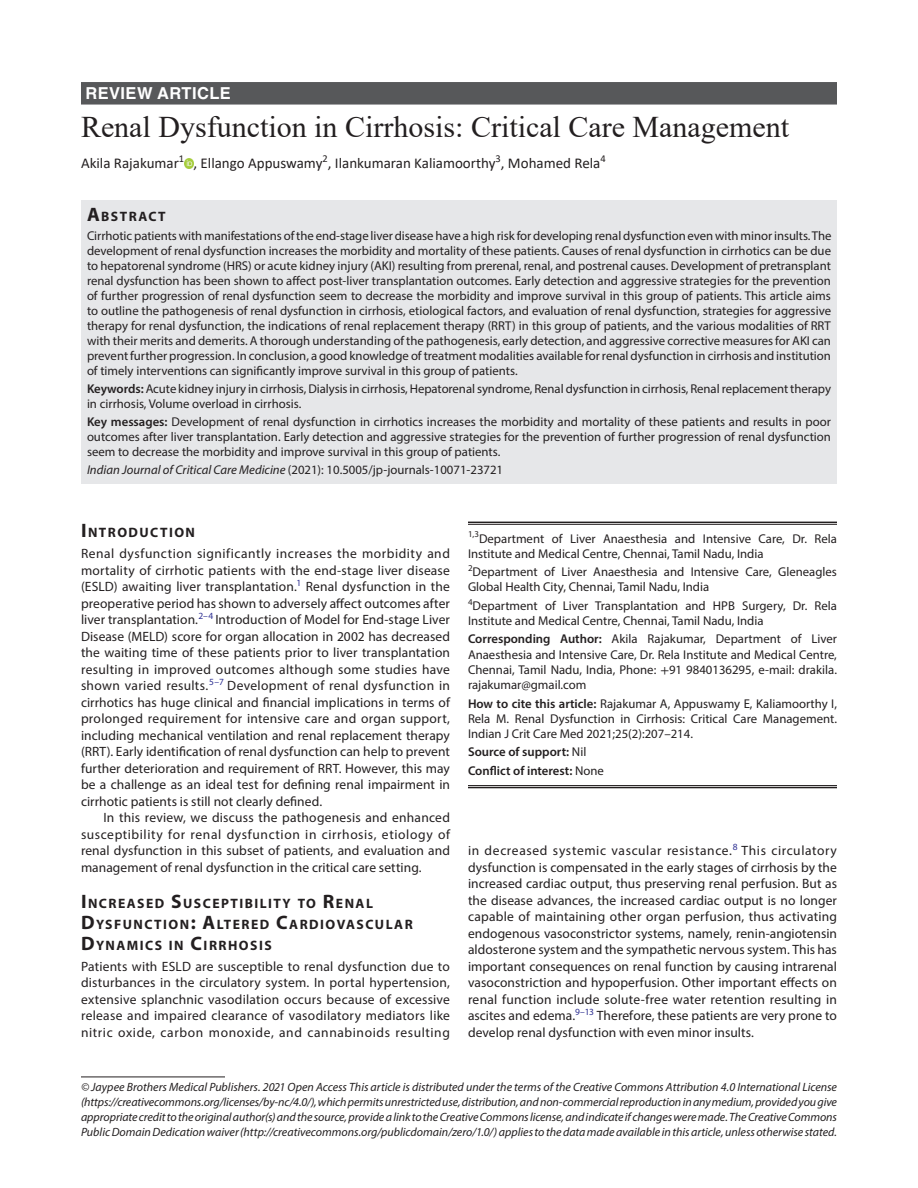
<style>
.page{position:relative;width:918px;height:1188px;background:#fff}
.page>*{position:absolute;margin:0;border:0;box-sizing:border-box;transform-origin:0 0}
.t1{font:30px "Times New Roman";color:#231f20}
.IJCCM-ART{font:700 16.5px "Helvetica LT Std";letter-spacing:.025em;color:#fff}
.AuthorName{font:15px "Calibri";color:#231f20}
.Head-1{font:700 13.65px/21px "Myriad Pro";letter-spacing:.105em;color:#231f20}
.Head-1-first{font:700 13.65px "Myriad Pro";letter-spacing:.105em;color:#231f20}
.AbstractTitle{font:700 13.65px "Myriad Pro";letter-spacing:.105em;color:#231f20}
.Para-NoIndent{font:13.5px/16.5px "Myriad Pro";letter-spacing:.005em;color:#231f20;text-align:justify}
.Para-Indent{font:13.5px/16.5px "Myriad Pro";letter-spacing:.005em;color:#231f20;text-align:justify}
.Keywords{font:12.75px/15px "Myriad Pro";letter-spacing:-.005em;color:#231f20;text-align:justify}
.Corollary-Para{font:12.75px/15.3px "Myriad Pro";color:#231f20;text-align:justify}
.Affiliation{font:12.75px/15.3px "Myriad Pro";color:#231f20}
.Affiliation-first{font:12.75px/15.3px "Myriad Pro";color:#231f20}
.JT_DOI{font:12.75px "Myriad Pro";color:#231f20}
.Corollary-Para-2{font:600 12.75px "Myriad Pro";color:#231f20}
.FootNote{font:italic 12px/15px "Myriad Pro";color:#231f20;text-align:justify}
.s1{font-size:19.5px}
.s2{font-weight:600}
.s3{font-style:italic}
.s4{font-family:"STIX General"}
.s5{font-weight:400}
</style>
<div class="page">
<div style="left:81px;top:82px;width:756px;height:23px;background:#57585a"></div>
<div style="left:81px;top:200px;width:756px;height:26px;background:#e6e7e9"></div>
<div style="left:81px;top:225px;width:756px;height:159px;background:#e6e7e9"></div>
<div style="left:81px;top:378px;width:756px;height:39px;background:#e6e7e9"></div>
<div style="left:81px;top:411px;width:756px;height:54px;background:#e6e7e9"></div>
<div style="left:81px;top:459px;width:756px;height:24px;background:#e6e7e9"></div>
<svg style="left:184px;top:159px;width:9px;height:9px"></svg>
<hr style="left:468px;top:522px;width:369px;height:1px;background:#231f20">
<hr style="left:468px;top:524px;width:369px;height:1px;background:#231f20">
<hr style="left:468px;top:785px;width:369px;height:1px;background:#231f20">
<hr style="left:468px;top:787px;width:369px;height:1px;background:#231f20">
<hr style="left:81px;top:1077px;width:144px;height:1px;background:#231f20">
<p class="IJCCM-ART" style="left:86px;top:83px;width:147px">REVIEW ARTICLE</p>
<p class="t1" style="left:81px;top:106px;width:710px">Renal Dysfunction in Cirrhosis: Critical Care Management</p>
<p class="AuthorName" style="left:81px;top:153px;width:526px">Akila Rajakumar<sup>1</sup> , Ellango Appuswamy<sup>2</sup>, Ilankumaran Kaliamoorthy<sup>3</sup>, Mohamed Rela<sup>4</sup></p>
<p class="AbstractTitle" style="left:87px;top:207px;width:80px"><span class="s1">A</span>BSTRACT</p>
<p class="Keywords" style="left:87px;top:228px;width:746px">Cirrhotic patients with manifestations of the end-stage liver disease have a high risk for developing renal dysfunction even with minor insults. The development of renal dysfunction increases the morbidity and mortality of these patients. Causes of renal dysfunction in cirrhotics can be due to hepatorenal syndrome (HRS) or acute kidney injury (AKI) resulting from prerenal, renal, and postrenal causes. Development of pretransplant renal dysfunction has been shown to affect post-liver transplantation outcomes. Early detection and aggressive strategies for the prevention of further progression of renal dysfunction seem to decrease the morbidity and improve survival in this group of patients. This article aims to outline the pathogenesis of renal dysfunction in cirrhosis, etiological factors, and evaluation of renal dysfunction, strategies for aggressive therapy for renal dysfunction, the indications of renal replacement therapy (RRT) in this group of patients, and the various modalities of RRT with their merits and demerits. A thorough understanding of the pathogenesis, early detection, and aggressive corrective measures for AKI can prevent further progression. In conclusion, a good knowledge of treatment modalities available for renal dysfunction in cirrhosis and institution of timely interventions can significantly improve survival in this group of patients.</p>
<p class="Keywords" style="left:87px;top:381px;width:746px"><span class="s2">Keywords:</span> Acute kidney injury in cirrhosis, Dialysis in cirrhosis, Hepatorenal syndrome, Renal dysfunction in cirrhosis, Renal replacement therapy in cirrhosis, Volume overload in cirrhosis.</p>
<p class="Keywords" style="left:87px;top:414px;width:745px"><span class="s2">Key messages:</span> Development of renal dysfunction in cirrhotics increases the morbidity and mortality of these patients and results in poor outcomes after liver transplantation. Early detection and aggressive strategies for the prevention of further progression of renal dysfunction seem to decrease the morbidity and improve survival in this group of patients.</p>
<p class="JT_DOI" style="left:87px;top:462px;width:418px"><span class="s3">Indian Journal of Critical Care Medicine</span> (2021): 10.5005/jp-journals-10071-23721</p>
<p class="Head-1-first" style="left:81px;top:524px;width:116px"><span class="s1">I</span>NTRODUCTION</p>
<p class="Para-NoIndent" style="left:81px;top:545px;width:371px">Renal dysfunction significantly increases the morbidity and mortality of cirrhotic patients with the end-stage liver disease (ESLD) awaiting liver transplantation.<sup>1</sup> Renal dysfunction in the preoperative period has shown to adversely affect outcomes after liver transplantation.<sup>2–4</sup> Introduction of Model for End-stage Liver Disease (MELD) score for organ allocation in 2002 has decreased the waiting time of these patients prior to liver transplantation resulting in improved outcomes although some studies have shown varied results.<sup>5–7</sup> Development of renal dysfunction in cirrhotics has huge clinical and financial implications in terms of prolonged requirement for intensive care and organ support, including mechanical ventilation and renal replacement therapy (RRT). Early identification of renal dysfunction can help to prevent further deterioration and requirement of RRT. However, this may be a challenge as an ideal test for defining renal impairment in cirrhotic patients is still not clearly defined.</p>
<p class="Para-Indent" style="left:81px;top:809px;width:371px;text-indent:22px">In this review, we discuss the pathogenesis and enhanced susceptibility for renal dysfunction in cirrhosis, etiology of renal dysfunction in this subset of patients, and evaluation and management of renal dysfunction in the critical care setting.</p>
<p class="Head-1" style="left:81px;top:892px;width:333px"><span class="s1">I</span>NCREASED <span class="s1">S</span>USCEPTIBILITY TO <span class="s1">R</span>ENAL<br><span class="s1">D</span>YSFUNCTION<span class="s1">: A</span>LTERED <span class="s1">C</span>ARDIOVASCULAR<br><span class="s1">D</span>YNAMICS IN <span class="s1">C</span>IRRHOSIS</p>
<p class="Para-NoIndent" style="left:81px;top:958px;width:371px">Patients with ESLD are susceptible to renal dysfunction due to disturbances in the circulatory system. In portal hypertension, extensive splanchnic vasodilation occurs because of excessive release and impaired clearance of vasodilatory mediators like nitric oxide, carbon monoxide, and cannabinoids resulting</p>
<p class="Affiliation-first" style="left:468px;top:530px;width:371px"><sup>1,3</sup>Department of Liver Anaesthesia and Intensive Care, Dr. Rela<br>Institute and Medical Centre, Chennai, Tamil Nadu, India</p>
<p class="Affiliation" style="left:468px;top:564px;width:370px"><sup>2</sup>Department of Liver Anaesthesia and Intensive Care, Gleneagles<br>Global Health City, Chennai, Tamil Nadu, India</p>
<p class="Affiliation" style="left:468px;top:598px;width:371px"><sup>4</sup>Department of Liver Transplantation and HPB Surgery, Dr. Rela<br>Institute and Medical Centre, Chennai, Tamil Nadu, India</p>
<p class="Corollary-Para" style="left:468px;top:631px;width:371px"><span class="s2">Corresponding Author:</span> Akila Rajakumar, Department of Liver Anaesthesia and Intensive Care, Dr. Rela Institute and Medical Centre, Chennai, Tamil Nadu, India, Phone: <span class="s4">+</span>91 9840136295, e-mail: drakila. rajakumar@gmail.com</p>
<p class="Corollary-Para" style="left:468px;top:695px;width:371px"><span class="s2">How to cite this article:</span> Rajakumar A, Appuswamy E, Kaliamoorthy I, Rela M. Renal Dysfunction in Cirrhosis: Critical Care Management.<br>Indian J Crit Care Med 2021;25(2):207–214.</p>
<p class="Corollary-Para-2" style="left:468px;top:744px;width:120px">Source of support: <span class="s5">Nil</span></p>
<p class="Corollary-Para-2" style="left:468px;top:762px;width:137px">Conflict of interest: <span class="s5">None</span></p>
<p class="Para-NoIndent" style="left:468px;top:842px;width:371px">in decreased systemic vascular resistance.<sup>8</sup> This circulatory dysfunction is compensated in the early stages of cirrhosis by the increased cardiac output, thus preserving renal perfusion. But as the disease advances, the increased cardiac output is no longer capable of maintaining other organ perfusion, thus activating endogenous vasoconstrictor systems, namely, renin-angiotensin aldosterone system and the sympathetic nervous system. This has important consequences on renal function by causing intrarenal vasoconstriction and hypoperfusion. Other important effects on renal function include solute-free water retention resulting in ascites and edema.<sup>9–13</sup> Therefore, these patients are very prone to develop renal dysfunction with even minor insults.</p>
<p class="FootNote" style="left:81px;top:1079px;width:758px">© Jaypee Brothers Medical Publishers. 2021 Open Access This article is distributed under the terms of the Creative Commons Attribution 4.0 International License (https://creativecommons.org/licenses/by-nc/4.0/), which permits unrestricted use, distribution, and non-commercial reproduction in any medium, provided you give appropriate credit to the original author(s) and the source, provide a link to the Creative Commons license, and indicate if changes were made. The Creative Commons Public Domain Dedication waiver (http://creativecommons.org/publicdomain/zero/1.0/) applies to the data made available in this article, unless otherwise stated.</p>
</div>
